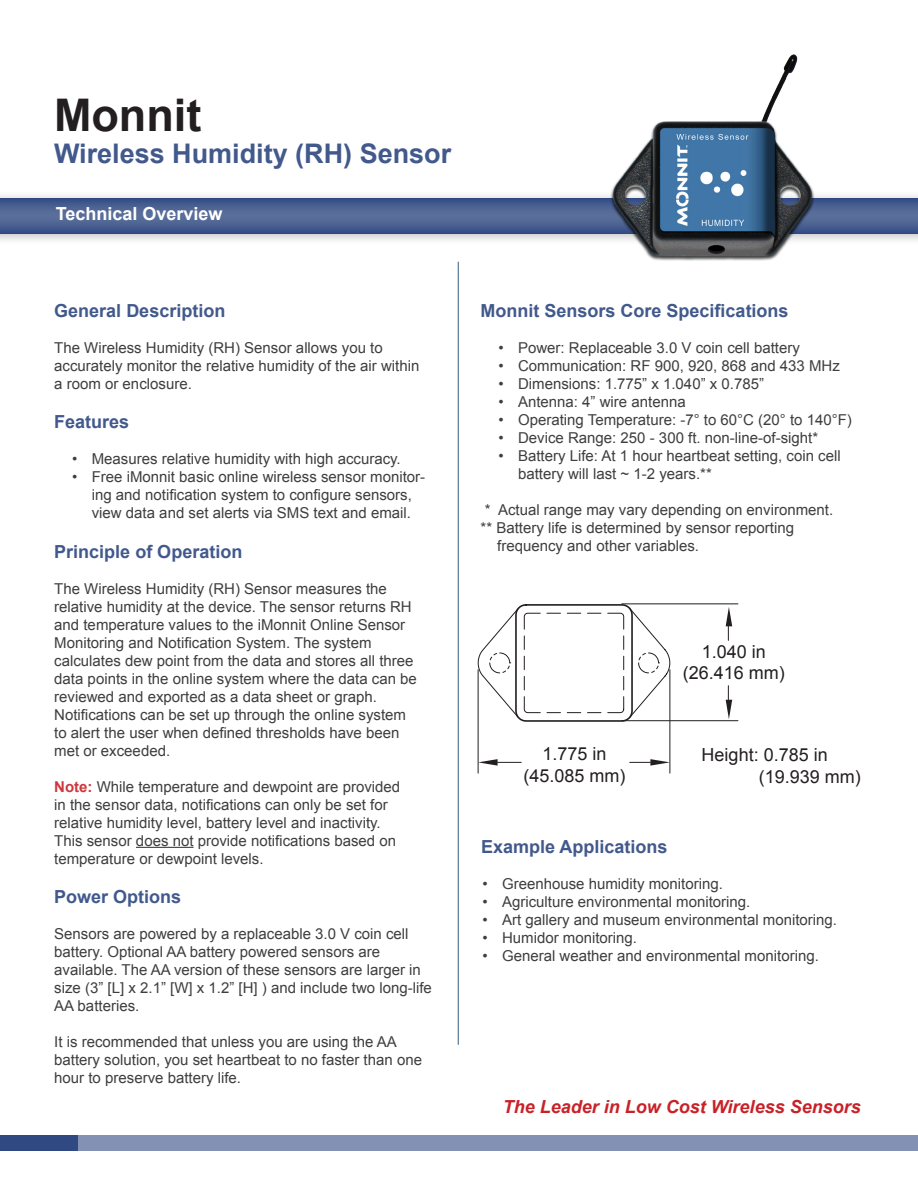
<style>
.page{position:relative;width:918px;height:1188px;background:#fff}
.page>*{position:absolute;margin:0;border:0;box-sizing:border-box;transform-origin:0 0}
.t1{font:700 45px "Arial";color:#231f20}
.t2{font:700 27px "Arial";color:#42598c}
.t3{font:700 18px "Arial";color:#42598c}
.t4{font:18px/21.6px "Arial";color:#231f20;text-align:center}
.t5{font:italic 700 18px "Arial";color:#c92128}
.t6{font:700 18px "Arial";color:#fff}
.t7{font:15px/18px "Arial";color:#3e3e3f}
.s1{font-weight:700;color:#ce373d}
</style>
<div class="page">
<div style="left:0;top:190px;width:918px;height:56px;background:#231f20;opacity:.3"></div>
<svg style="left:0;top:198px;width:918px;height:35px;background:#496091"></svg>
<div style="left:0;top:1135px;width:918px;height:16px;background:#8392b4"></div>
<div style="left:0;top:1135px;width:78px;height:16px;background:#304982"></div>
<svg style="left:478px;top:603px;width:192px;height:120px"></svg>
<hr style="left:670px;top:670px;width:1px;height:103px;background:#231f20">
<hr style="left:478px;top:670px;width:1px;height:103px;background:#231f20">
<svg style="left:630px;top:759px;width:40px;height:7px"></svg>
<svg style="left:478px;top:759px;width:43px;height:7px"></svg>
<hr style="left:622px;top:604px;width:116px;height:1px;background:#231f20">
<hr style="left:622px;top:720px;width:116px;height:1px;background:#231f20">
<svg style="left:726px;top:607px;width:6px;height:33px"></svg>
<svg style="left:726px;top:686px;width:6px;height:33px"></svg>
<hr style="left:458px;top:262px;width:1px;height:783px;background:#335d80">
<hr style="left:136px;top:847px;width:58px;height:1px;background:#3e3e3f">
<img style="left:609px;top:55px;width:206px;height:205px">
<p class="t1" style="left:54px;top:85px;width:149px">Monnit</p>
<p class="t2" style="left:54px;top:136px;width:399px">Wireless Humidity (RH) Sensor</p>
<p class="t6" style="left:56px;top:202px;width:168px">Technical Overview</p>
<p class="t3" style="left:54px;top:298px;width:173px">General Description</p>
<p class="t7" style="left:54px;top:338px;width:367px">The Wireless Humidity (RH) Sensor allows you to accurately monitor the relative humidity of the air within a room or enclosure.</p>
<p class="t3" style="left:54px;top:410px;width:77px">Features</p>
<p class="t7" style="left:72px;top:450px;width:330px">• Measures relative humidity with high accuracy.</p>
<p class="t7" style="left:72px;top:468px;width:354px;text-align:center">• Free iMonnit basic online wireless sensor monitor&shy;ing and notification system to configure sensors, view data and set alerts via SMS text and email.</p>
<p class="t3" style="left:54px;top:539px;width:190px">Principle of Operation</p>
<p class="t7" style="left:54px;top:580px;width:364px">The Wireless Humidity (RH) Sensor measures the relative humidity at the device. The sensor returns RH and temperature values to the iMonnit Online Sensor Monitoring and Notification System. The system calculates dew point from the data and stores all three data points in the online system where the data can be reviewed and exported as a data sheet or graph.<br>Notifications can be set up through the online system to alert the user when defined thresholds have been met or exceeded.</p>
<p class="t7" style="left:54px;top:778px;width:347px"><span class="s1">Note:</span> While temperature and dewpoint are provided in the sensor data, notifications can only be set for relative humidity level, battery level and inactivity.<br>This sensor does not provide notifications based on temperature or dewpoint levels.</p>
<p class="t3" style="left:54px;top:885px;width:129px">Power Options</p>
<p class="t7" style="left:54px;top:925px;width:379px">Sensors are powered by a replaceable 3.0 V coin cell battery. Optional AA battery powered sensors are available. The AA version of these sensors are larger in size (3” [L] x 2.1” [W] x 1.2” [H] ) and include two long-life AA batteries.</p>
<p class="t7" style="left:54px;top:1033px;width:369px">It is recommended that unless you are using the AA battery solution, you set heartbeat to no faster than one hour to preserve battery life.</p>
<p class="t3" style="left:481px;top:298px;width:310px">Monnit Sensors Core Specifications</p>
<p class="t7" style="left:499px;top:338px;width:303px">• Power: Replaceable 3.0 V coin cell battery</p>
<p class="t7" style="left:499px;top:356px;width:343px">• Communication: RF 900, 920, 868 and 433 MHz</p>
<p class="t7" style="left:499px;top:374px;width:267px">• Dimensions: 1.775” x 1.040” x 0.785”</p>
<p class="t7" style="left:499px;top:392px;width:189px">• Antenna: 4” wire antenna</p>
<p class="t7" style="left:499px;top:410px;width:355px">• Operating Temperature: -7° to 60°C (20° to 140°F)</p>
<p class="t7" style="left:499px;top:428px;width:321px">• Device Range: 250 - 300 ft. non-line-of-sight*</p>
<p class="t7" style="left:518px;top:446px;width:324px;text-indent:-20px">• Battery Life: At 1 hour heartbeat setting, coin cell battery will last ~ 1-2 years.**</p>
<p class="t7" style="left:485px;top:500px;width:350px">* Actual range may vary depending on environment.</p>
<p class="t7" style="left:481px;top:518px;width:315px">** Battery life is determined by sensor reporting</p>
<p class="t7" style="left:497px;top:536px;width:203px">frequency and other variables.</p>
<p class="t4" style="left:523px;top:743px;width:104px">1.775 in (45.085 mm)</p>
<p class="t4" style="left:683px;top:641px;width:104px">1.040 in (26.416 mm)</p>
<p class="t4" style="left:759px;top:744px;width:104px;text-align:left;text-indent:-57px">Height: 0.785 in (19.939 mm)</p>
<p class="t3" style="left:481px;top:835px;width:188px">Example Applications</p>
<p class="t7" style="left:483px;top:875px;width:242px">• Greenhouse humidity monitoring.</p>
<p class="t7" style="left:483px;top:893px;width:269px">• Agriculture environmental monitoring.</p>
<p class="t7" style="left:483px;top:911px;width:356px">• Art gallery and museum environmental monitoring.</p>
<p class="t7" style="left:483px;top:929px;width:156px">• Humidor monitoring.</p>
<p class="t7" style="left:483px;top:947px;width:338px">• General weather and environmental monitoring.</p>
<p class="t5" style="left:503px;top:1095px;width:359px">The Leader in Low Cost Wireless Sensors</p>
</div>
